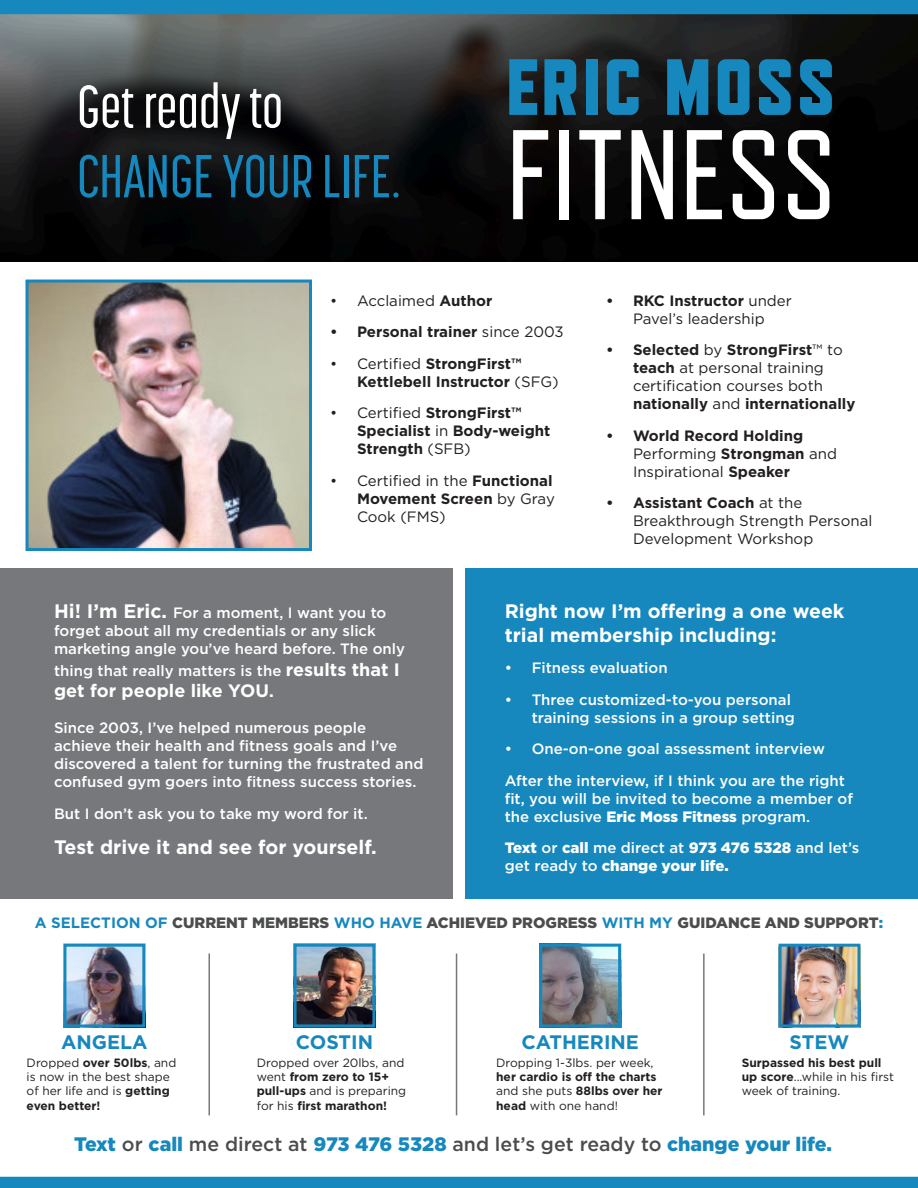
<style>
.page{position:relative;width:918px;height:1188px;background:#fff}
.page>*{position:absolute;margin:0;border:0;box-sizing:border-box;transform-origin:0 0}
.t1{font:127.2px "Refrigerator Deluxe";color:#fff}
.t2{font:800 79.5px "Refrigerator Deluxe";letter-spacing:.04em;color:#1688bd}
.t3{font:500 60px/69.6px "Korolev Compressed";color:#1688bd}
.t4{font:700 19.5px/23.4px "Gotham";color:#fff}
.t5{font:900 19.5px "Gotham";color:#1688bd}
.t6{font:700 19.5px "Gotham";color:#1688bd}
.t7{font:700 18px "Gotham";color:#fff}
.t8{font:500 15px/18px "Gotham";color:#fff}
.t9{font:700 15px/18px "Gotham";color:#231f20}
.t10{font:15px/18px "Gotham";color:#231f20}
.t11{font:900 15px "Gotham";color:#4b4c4d}
.t12{font:900 15px/18px "Gotham";color:#fff}
.t13{font:12px/14.4px "Gotham";color:#231f20}
.s1{color:#fff}
.s2{font-weight:700}
.s3{font-weight:400}
.s4{font-weight:700;font-size:19.5px}
.s5{font-weight:700;font-size:18px}
.s6{font-size:16.5px}
.s7{font-weight:900}
.s8{font-weight:500}
.s9{font-weight:700;color:#1688bd}
.s10{color:#1688bd}
.s11{font-weight:500;color:#4b4c4d}
</style>
<div class="page">
<img style="left:0;top:14px;width:918px;height:247px">
<div style="left:0;top:0;width:918px;height:14px;background:#1688bd"></div>
<div style="left:0;top:1177px;width:918px;height:11px;background:#1688bd"></div>
<img style="left:30px;top:284px;width:278px;height:263px">
<div style="left:26px;top:280px;width:286px;height:271px;border:3px solid #1688bd"></div>
<hr style="left:456px;top:954px;width:1px;height:161px;background:#76787b">
<hr style="left:208px;top:954px;width:2px;height:161px;background:#76787b">
<hr style="left:703px;top:954px;width:2px;height:161px;background:#76787b">
<div style="left:0;top:569px;width:452px;height:330px;background:#76787b"></div>
<div style="left:465px;top:569px;width:453px;height:330px;background:#1688bd"></div>
<img style="left:67px;top:948px;width:74px;height:75px">
<img style="left:298px;top:948px;width:73px;height:75px">
<img style="left:543px;top:948px;width:74px;height:75px">
<img style="left:783px;top:948px;width:73px;height:75px">
<div style="left:63px;top:944px;width:82px;height:83px;border:3px solid #1688bd"></div>
<div style="left:294px;top:944px;width:81px;height:83px;border:3px solid #1688bd"></div>
<div style="left:539px;top:944px;width:82px;height:83px;border:3px solid #1688bd"></div>
<div style="left:779px;top:944px;width:81px;height:83px;border:3px solid #1688bd"></div>
<p class="t3" style="left:77px;top:72px;width:325px"><span class="s1">Get ready to<br></span>CHANGE YOUR LIFE.</p>
<p class="t2" style="left:506px;top:40px;width:330px">ERIC MOSS</p>
<p class="t1" style="left:506px;top:101px;width:332px">FITNESS</p>
<p class="t10" style="left:330px;top:291px;width:164px">• Acclaimed <span class="s2">Author</span></p>
<p class="t9" style="left:330px;top:323px;width:235px">• Personal trainer <span class="s3">since 2003</span></p>
<p class="t9" style="left:357px;top:355px;width:203px;text-indent:-27px"><span class="s3">• Certified</span> StrongFirst™<br>Kettlebell Instructor <span class="s3">(SFG)</span></p>
<p class="t9" style="left:357px;top:404px;width:195px;text-indent:-27px"><span class="s3">• Certified</span> StrongFirst™<br>Specialist <span class="s3">in</span> Body-weight<br>Strength <span class="s3">(SFB)</span></p>
<p class="t10" style="left:357px;top:471px;width:199px;text-indent:-27px">• Certified in the <span class="s2">Functional<br>Movement Screen</span> by Gray<br>Cook (FMS)</p>
<p class="t10" style="left:606px;top:291px;width:187px;text-align:center"><span class="s2">• RKC Instructor</span> under<br>Pavel’s leadership</p>
<p class="t9" style="left:633px;top:341px;width:224px;text-indent:-27px">• Selected <span class="s3">by</span> StrongFirst<span class="s3">™ to </span>teach <span class="s3">at personal training certification courses both </span>nationally <span class="s3">and</span> internationally</p>
<p class="t9" style="left:633px;top:427px;width:206px;text-indent:-27px">• World Record Holding<br><span class="s3">Performing</span> Strongman <span class="s3">and<br>Inspirational</span> Speaker</p>
<p class="t10" style="left:633px;top:494px;width:241px;text-indent:-27px"><span class="s2">• Assistant Coach</span> at the<br>Breakthrough Strength Personal<br>Development Workshop</p>
<p class="t8" style="left:54px;top:604px;width:353px"><span class="s4">Hi! I’m Eric.</span> For a moment, I want you to forget about all my credentials or any slick marketing angle you’ve heard before. The only</p>
<p class="t8" style="left:54px;top:661px;width:348px">thing that really matters is the <span class="s5">results that I</span></p>
<p class="t7" style="left:54px;top:679px;width:221px">get for people like YOU<span class="s6">.</span></p>
<p class="t8" style="left:54px;top:719px;width:371px">Since 2003, I’ve helped numerous people achieve their health and fitness goals and I’ve discovered a talent for turning the frustrated and confused gym goers into fitness success stories.</p>
<p class="t8" style="left:54px;top:804px;width:315px">But I don’t ask you to take my word for it.</p>
<p class="t4" style="left:54px;top:836px;width:324px">Test drive it and see for yourself.</p>
<p class="t4" style="left:505px;top:600px;width:341px">Right now I’m offering a one week trial membership including:</p>
<p class="t8" style="left:505px;top:659px;width:165px">• Fitness evaluation</p>
<p class="t8" style="left:505px;top:690px;width:292px;text-align:right">• Three customized-to-you personal training sessions in a group setting</p>
<p class="t8" style="left:505px;top:740px;width:322px">• One-on-one goal assessment interview</p>
<p class="t8" style="left:505px;top:771px;width:350px">After the interview, if I think you are the right fit, you will be invited to become a member of the exclusive <span class="s7">Eric Moss Fitness</span> program.</p>
<p class="t12" style="left:505px;top:839px;width:356px">Text <span class="s8">or</span> call <span class="s8">me direct at</span> 973 476 5328 <span class="s8">and let’s get ready to</span> change your life.</p>
<p class="t11" style="left:35px;top:912px;width:850px"><span class="s9">A SELECTION OF</span> CURRENT MEMBERS <span class="s9">WHO HAVE</span> ACHIEVED PROGRESS <span class="s9">WITH MY</span> GUIDANCE AND SUPPORT<span class="s10">:</span></p>
<p class="t6" style="left:61px;top:1029px;width:88px">ANGELA</p>
<p class="t13" style="left:27px;top:1055px;width:151px">Dropped <span class="s2">over 50lbs</span>, and is now in the best shape of her life and is <span class="s2">getting even better!</span></p>
<p class="t6" style="left:296px;top:1029px;width:79px">COSTIN</p>
<p class="t6" style="left:521px;top:1029px;width:119px">CATHERINE</p>
<p class="t6" style="left:790px;top:1029px;width:61px">STEW</p>
<p class="t13" style="left:257px;top:1055px;width:151px">Dropped over 20lbs, and went <span class="s2">from zero to 15+ pull-ups</span> and is preparing for his <span class="s2">first marathon!</span></p>
<p class="t13" style="left:496px;top:1055px;width:168px">Dropping 1-3lbs. per week, <span class="s2">her cardio is off the charts </span>and she puts <span class="s2">88lbs over her head</span> with one hand!</p>
<p class="t13" style="left:742px;top:1055px;width:154px"><span class="s2">Surpassed his best pull up score</span>...while in his first week of training.</p>
<p class="t5" style="left:74px;top:1131px;width:760px">Text <span class="s11">or</span> call <span class="s11">me direct at</span> 973 476 5328 <span class="s11">and let’s get ready to</span> change your life.</p>
</div>
